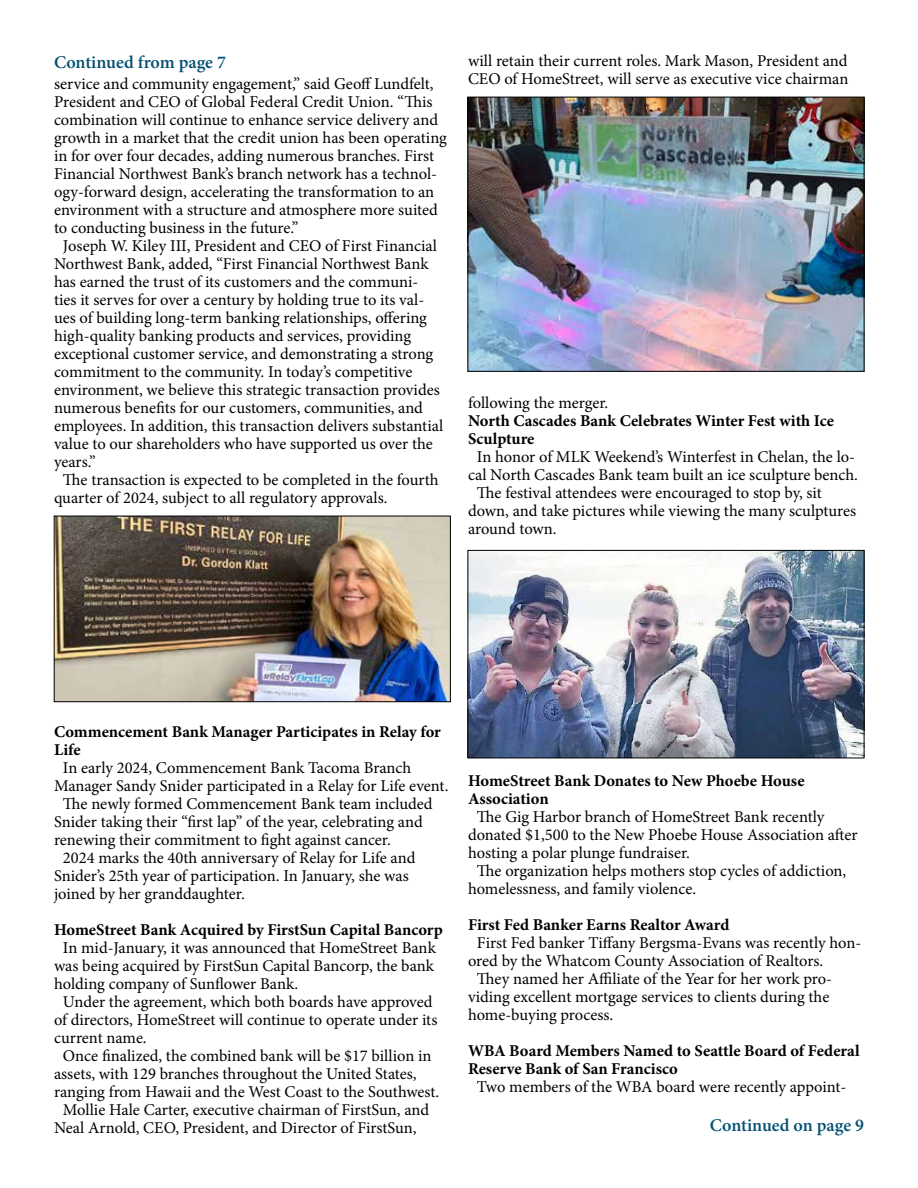
<style>
.page{position:relative;width:918px;height:1188px;background:#fff}
.page>*{position:absolute;margin:0;border:0;box-sizing:border-box;transform-origin:0 0}
.t1{font:600 18px "Minion Pro";color:#055072}
.t2{font:16.5px/18px "Minion Pro";color:#000}
.t3{font:700 16.5px/18px "Minion Pro";color:#000}
</style>
<div class="page">
<img style="left:56px;top:518px;width:393px;height:182px">
<div style="left:54px;top:516px;width:397px;height:186px;border:1px solid #000"></div>
<img style="left:470px;top:99px;width:392px;height:271px">
<div style="left:468px;top:97px;width:396px;height:275px;border:1px solid #000"></div>
<img style="left:470px;top:552px;width:392px;height:204px">
<div style="left:468px;top:550px;width:396px;height:208px;border:1px solid #000"></div>
<p class="t1" style="left:54px;top:50px;width:173px">Continued from page 7</p>
<p class="t2" style="left:54px;top:75px;width:381px">service and community engagement,” said Geoff Lundfelt,</p>
<p class="t2" style="left:54px;top:93px;width:380px">President and CEO of Global Federal Credit Union. “This</p>
<p class="t2" style="left:54px;top:111px;width:386px">combination will continue to enhance service delivery and</p>
<p class="t2" style="left:54px;top:129px;width:395px">growth in a market that the credit union has been operating</p>
<p class="t2" style="left:54px;top:147px;width:382px">in for over four decades, adding numerous branches. First</p>
<p class="t2" style="left:54px;top:165px;width:385px">Financial Northwest Bank’s branch network has a technol-</p>
<p class="t2" style="left:54px;top:183px;width:382px">ogy-forward design, accelerating the transformation to an</p>
<p class="t2" style="left:54px;top:201px;width:386px">environment with a structure and atmosphere more suited</p>
<p class="t2" style="left:54px;top:219px;width:246px">to conducting business in the future.”</p>
<p class="t2" style="left:63px;top:237px;width:376px">Joseph W. Kiley III, President and CEO of First Financial</p>
<p class="t2" style="left:54px;top:255px;width:376px">Northwest Bank, added, “First Financial Northwest Bank</p>
<p class="t2" style="left:54px;top:273px;width:366px">has earned the trust of its customers and the communi-</p>
<p class="t2" style="left:54px;top:291px;width:372px">ties it serves for over a century by holding true to its val-</p>
<p class="t2" style="left:54px;top:309px;width:375px">ues of building long-term banking relationships, offering</p>
<p class="t2" style="left:54px;top:327px;width:359px">high-quality banking products and services, providing</p>
<p class="t2" style="left:54px;top:345px;width:381px">exceptional customer service, and demonstrating a strong</p>
<p class="t2" style="left:54px;top:363px;width:360px">commitment to the community. In today’s competitive</p>
<p class="t2" style="left:54px;top:381px;width:387px">environment, we believe this strategic transaction provides</p>
<p class="t2" style="left:54px;top:399px;width:371px">numerous benefits for our customers, communities, and</p>
<p class="t2" style="left:54px;top:417px;width:391px">employees. In addition, this transaction delivers substantial</p>
<p class="t2" style="left:54px;top:435px;width:380px">value to our shareholders who have supported us over the</p>
<p class="t2" style="left:54px;top:453px;width:43px">years.”</p>
<p class="t2" style="left:63px;top:471px;width:377px">The transaction is expected to be completed in the fourth</p>
<p class="t2" style="left:54px;top:489px;width:335px">quarter of 2024, subject to all regulatory approvals.</p>
<p class="t2" style="left:468px;top:52px;width:382px">will retain their current roles. Mark Mason, President and<br>CEO of HomeStreet, will serve as executive vice chairman</p>
<p class="t2" style="left:468px;top:394px;width:142px">following the merger.</p>
<p class="t3" style="left:468px;top:412px;width:368px">North Cascades Bank Celebrates Winter Fest with Ice<br>Sculpture</p>
<p class="t2" style="left:477px;top:448px;width:380px">In honor of MLK Weekend’s Winterfest in Chelan, the lo-</p>
<p class="t2" style="left:468px;top:466px;width:392px">cal North Cascades Bank team built an ice sculpture bench.</p>
<p class="t2" style="left:477px;top:484px;width:346px">The festival attendees were encouraged to stop by, sit</p>
<p class="t2" style="left:468px;top:502px;width:390px">down, and take pictures while viewing the many sculptures</p>
<p class="t2" style="left:468px;top:520px;width:90px">around town.</p>
<p class="t3" style="left:54px;top:723px;width:388px">Commencement Bank Manager Participates in Relay for<br>Life</p>
<p class="t2" style="left:63px;top:759px;width:350px">In early 2024, Commencement Bank Tacoma Branch</p>
<p class="t2" style="left:54px;top:777px;width:396px">Manager Sandy Snider participated in a Relay for Life event.</p>
<p class="t2" style="left:63px;top:795px;width:371px">The newly formed Commencement Bank team included</p>
<p class="t2" style="left:54px;top:813px;width:370px">Snider taking their “first lap” of the year, celebrating and</p>
<p class="t2" style="left:54px;top:831px;width:338px">renewing their commitment to fight against cancer.</p>
<p class="t2" style="left:63px;top:849px;width:354px">2024 marks the 40th anniversary of Relay for Life and</p>
<p class="t2" style="left:54px;top:867px;width:356px">Snider’s 25th year of participation. In January, she was</p>
<p class="t2" style="left:54px;top:885px;width:192px">joined by her granddaughter.</p>
<p class="t3" style="left:54px;top:921px;width:390px">HomeStreet Bank Acquired by FirstSun Capital Bancorp</p>
<p class="t2" style="left:63px;top:939px;width:374px">In mid-January, it was announced that HomeStreet Bank</p>
<p class="t2" style="left:54px;top:957px;width:382px">was being acquired by FirstSun Capital Bancorp, the bank</p>
<p class="t2" style="left:54px;top:975px;width:246px">holding company of Sunflower Bank.</p>
<p class="t2" style="left:63px;top:993px;width:371px">Under the agreement, which both boards have approved</p>
<p class="t2" style="left:54px;top:1011px;width:385px">of directors, HomeStreet will continue to operate under its</p>
<p class="t2" style="left:54px;top:1029px;width:94px">current name.</p>
<p class="t2" style="left:63px;top:1047px;width:370px">Once finalized, the combined bank will be $17 billion in</p>
<p class="t2" style="left:54px;top:1065px;width:364px">assets, with 129 branches throughout the United States,</p>
<p class="t2" style="left:54px;top:1083px;width:387px">ranging from Hawaii and the West Coast to the Southwest.</p>
<p class="t2" style="left:63px;top:1101px;width:368px">Mollie Hale Carter, executive chairman of FirstSun, and</p>
<p class="t2" style="left:54px;top:1119px;width:364px">Neal Arnold, CEO, President, and Director of FirstSun,</p>
<p class="t3" style="left:468px;top:772px;width:338px">HomeStreet Bank Donates to New Phoebe House<br>Association</p>
<p class="t2" style="left:477px;top:808px;width:349px">The Gig Harbor branch of HomeStreet Bank recently</p>
<p class="t2" style="left:468px;top:826px;width:391px">donated $1,500 to the New Phoebe House Association after</p>
<p class="t2" style="left:468px;top:844px;width:223px">hosting a polar plunge fundraiser.</p>
<p class="t2" style="left:477px;top:862px;width:371px">The organization helps mothers stop cycles of addiction,</p>
<p class="t2" style="left:468px;top:880px;width:230px">homelessness, and family violence.</p>
<p class="t3" style="left:468px;top:916px;width:263px">First Fed Banker Earns Realtor Award</p>
<p class="t2" style="left:477px;top:934px;width:386px">First Fed banker Tiffany Bergsma-Evans was recently hon-</p>
<p class="t2" style="left:468px;top:952px;width:357px">ored by the Whatcom County Association of Realtors.</p>
<p class="t2" style="left:477px;top:970px;width:357px">They named her Affiliate of the Year for her work pro-</p>
<p class="t2" style="left:468px;top:988px;width:363px">viding excellent mortgage services to clients during the</p>
<p class="t2" style="left:468px;top:1006px;width:147px">home-buying process.</p>
<p class="t3" style="left:468px;top:1042px;width:393px">WBA Board Members Named to Seattle Board of Federal<br>Reserve Bank of San Francisco</p>
<p class="t2" style="left:477px;top:1078px;width:371px">Two members of the WBA board were recently appoint-</p>
<p class="t1" style="left:710px;top:1113px;width:156px">Continued on page 9</p>
</div>
